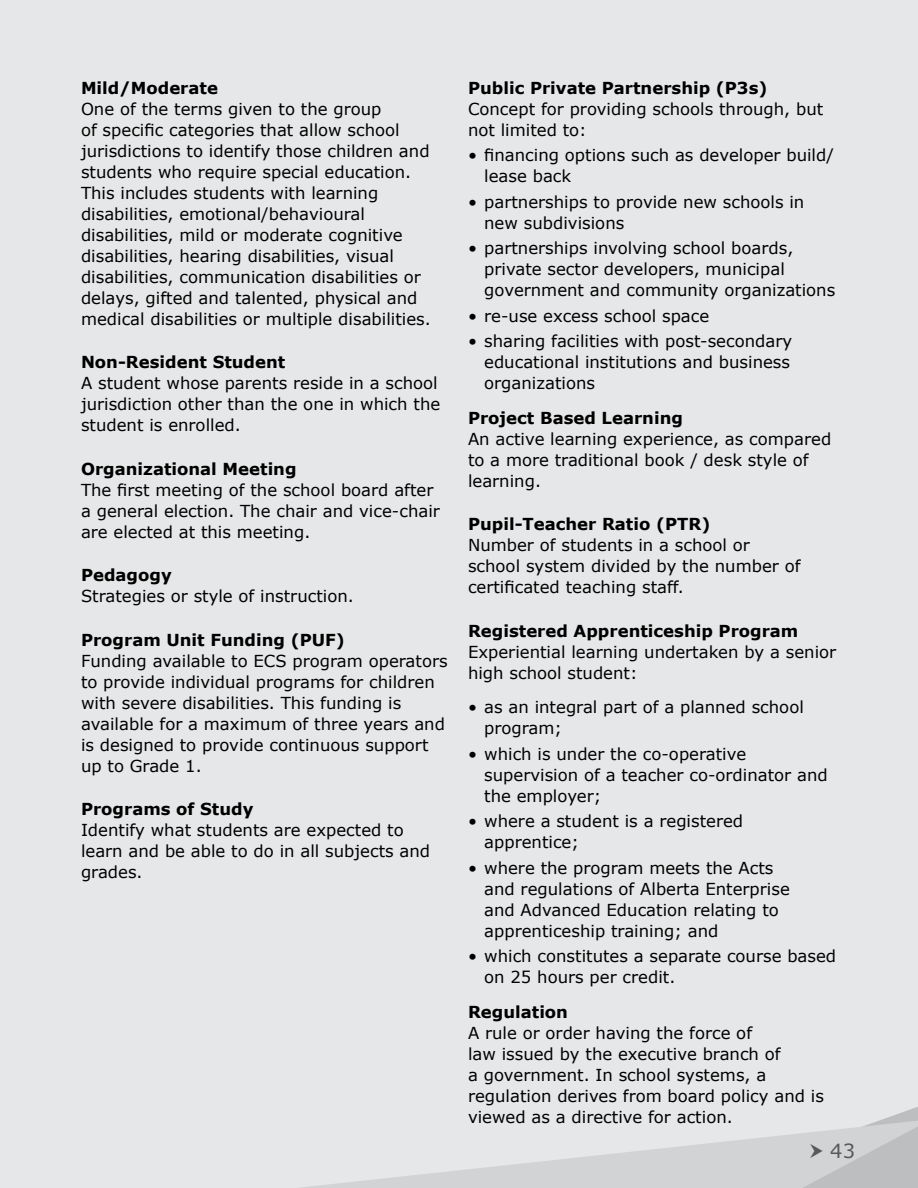
<style>
.page{position:relative;width:918px;height:1188px;background:#e6e7e8}
.page>*{position:absolute;margin:0;border:0;box-sizing:border-box;transform-origin:0 0}
.t1{font:19.5px "Verdana";color:#58595b}
.t2{font:16.5px/21px "Verdana";color:#000}
.t3{font:700 16.5px "Verdana";color:#000}
</style>
<div class="page">
<svg style="left:300px;top:1149px;width:352px;height:39px"></svg>
<svg style="left:652px;top:1107px;width:266px;height:81px"></svg>
<p class="t3" style="left:81px;top:77px;width:138px">Mild/Moderate</p>
<p class="t2" style="left:81px;top:98px;width:351px">One of the terms given to the group<br>of specific categories that allow school jurisdictions to identify those children and students who require special education.<br>This includes students with learning disabilities, emotional/behavioural disabilities, mild or moderate cognitive disabilities, hearing disabilities, visual disabilities, communication disabilities or delays, gifted and talented, physical and medical disabilities or multiple disabilities.</p>
<p class="t3" style="left:81px;top:352px;width:206px">Non-Resident Student</p>
<p class="t2" style="left:81px;top:372px;width:361px">A student whose parents reside in a school jurisdiction other than the one in which the student is enrolled.</p>
<p class="t3" style="left:81px;top:458px;width:217px">Organizational Meeting</p>
<p class="t2" style="left:81px;top:479px;width:360px">The first meeting of the school board after a general election. The chair and vice-chair are elected at this meeting.</p>
<p class="t3" style="left:81px;top:565px;width:92px">Pedagogy</p>
<p class="t2" style="left:81px;top:585px;width:274px">Strategies or style of instruction.</p>
<p class="t3" style="left:81px;top:629px;width:265px">Program Unit Funding (PUF)</p>
<p class="t2" style="left:81px;top:650px;width:368px">Funding available to ECS program operators to provide individual programs for children with severe disabilities. This funding is available for a maximum of three years and is designed to provide continuous support up to Grade 1.</p>
<p class="t3" style="left:81px;top:799px;width:174px">Programs of Study</p>
<p class="t2" style="left:81px;top:819px;width:351px">Identify what students are expected to learn and be able to do in all subjects and grades.</p>
<p class="t3" style="left:468px;top:77px;width:301px">Public Private Partnership (P3s)</p>
<p class="t2" style="left:468px;top:98px;width:357px">Concept for providing schools through, but not limited to:</p>
<p class="t2" style="left:484px;top:144px;width:351px;text-indent:-16px">• financing options such as developer build/ lease back</p>
<p class="t2" style="left:484px;top:191px;width:322px;text-indent:-16px">• partnerships to provide new schools in new subdivisions</p>
<p class="t2" style="left:484px;top:237px;width:353px;text-indent:-16px">• partnerships involving school boards, private sector developers, municipal government and community organizations</p>
<p class="t2" style="left:468px;top:305px;width:243px">• re-use excess school space</p>
<p class="t2" style="left:484px;top:330px;width:310px;text-indent:-16px">• sharing facilities with post-secondary educational institutions and business organizations</p>
<p class="t3" style="left:468px;top:407px;width:216px">Project Based Learning</p>
<p class="t2" style="left:468px;top:428px;width:365px">An active learning experience, as compared to a more traditional book / desk style of learning.</p>
<p class="t3" style="left:468px;top:514px;width:244px">Pupil-Teacher Ratio (PTR)</p>
<p class="t2" style="left:468px;top:534px;width:334px">Number of students in a school or school system divided by the number of certificated teaching staff.</p>
<p class="t3" style="left:468px;top:620px;width:332px">Registered Apprenticeship Program</p>
<p class="t2" style="left:468px;top:641px;width:370px">Experiential learning undertaken by a senior high school student:</p>
<p class="t2" style="left:484px;top:696px;width:321px;text-indent:-16px">• as an integral part of a planned school program;</p>
<p class="t2" style="left:484px;top:743px;width:345px;text-indent:-16px">• which is under the co-operative supervision of a teacher co-ordinator and the employer;</p>
<p class="t2" style="left:484px;top:810px;width:261px;text-indent:-16px">• where a student is a registered apprentice;</p>
<p class="t2" style="left:484px;top:857px;width:307px;text-indent:-16px">• where the program meets the Acts and regulations of Alberta Enterprise and Advanced Education relating to apprenticeship training; and</p>
<p class="t2" style="left:484px;top:945px;width:354px;text-indent:-16px">• which constitutes a separate course based on 25 hours per credit.</p>
<p class="t3" style="left:468px;top:1001px;width:102px">Regulation</p>
<p class="t2" style="left:468px;top:1022px;width:358px">A rule or order having the force of<br>law issued by the executive branch of<br>a government. In school systems, a regulation derives from board policy and is viewed as a directive for action.</p>
<p class="t1" style="left:830px;top:1139px;width:26px">43</p>
</div>
